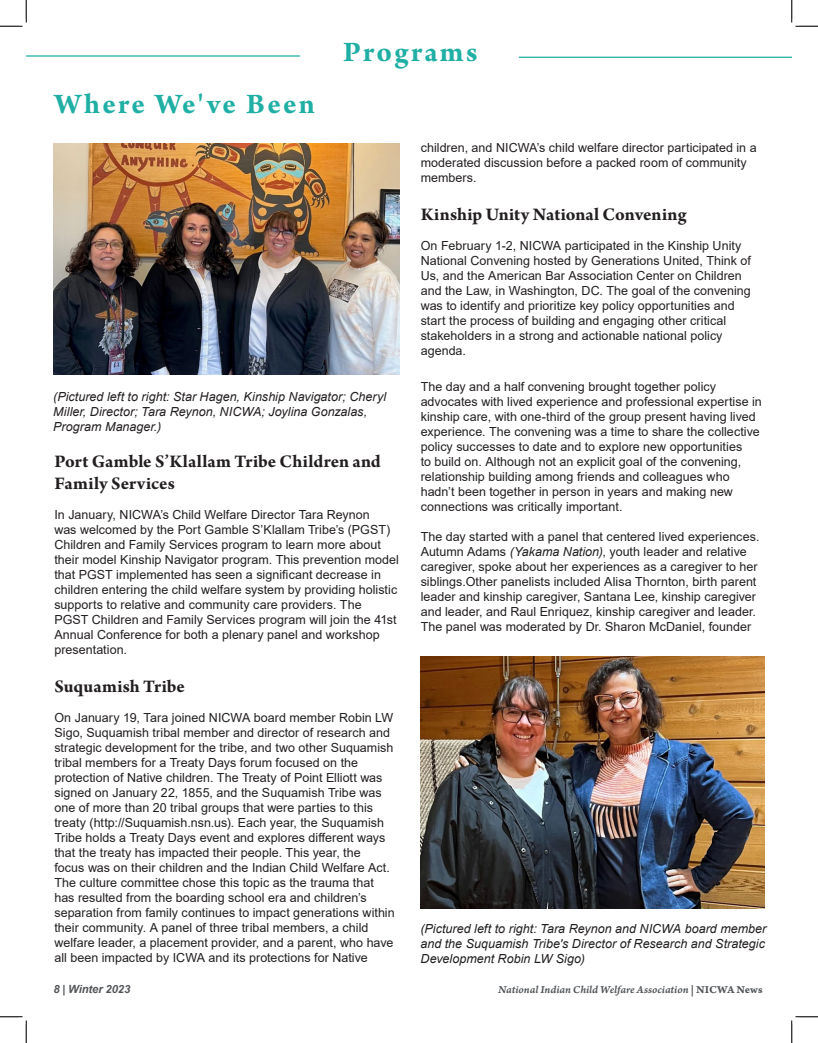
<style>
.page{position:relative;width:818px;height:1043px;background:#fff}
.page>*{position:absolute;margin:0;border:0;box-sizing:border-box;transform-origin:0 0}
.t1{font:700 30px "Arno Pro";letter-spacing:.075em;color:#1fafa4}
.t2{font:700 18.75px/22.5px "Arno Pro";letter-spacing:.005em;color:#231f20}
.t3{font:12.5px/15px "Arial";letter-spacing:.005em;color:#231f20}
.t4{font:italic 12.5px/15px "Arial";letter-spacing:.005em;color:#231f20}
.Heading_1{font:11.25px "Arno Pro Smbd Italic Caption";letter-spacing:-.005em;color:#54575a}
.Heading_1-2{font:italic 700 11.25px "Arial";letter-spacing:-.01em;color:#54575a}
.s1{font-style:italic}
.s2{font-family:"Arno Pro Bold Caption"}
</style>
<div class="page">
<hr style="left:26px;top:55px;width:274px;height:2px;background:#1fafa4">
<hr style="left:519px;top:57px;width:272px;height:1px;background:#1fafa4">
<img style="left:53px;top:143px;width:347px;height:231px">
<img style="left:420px;top:656px;width:344px;height:253px">
<svg style="left:0;top:0;width:27px;height:27px"></svg>
<svg style="left:0;top:1016px;width:27px;height:26px"></svg>
<svg style="left:791px;top:0;width:27px;height:27px"></svg>
<svg style="left:791px;top:1016px;width:27px;height:26px"></svg>
<p class="t1" style="left:54px;top:87px;width:262px">Where We've Been</p>
<p class="t1" style="left:343px;top:35px;width:136px">Programs</p>
<p class="t4" style="left:53px;top:389px;width:334px">(Pictured left to right: Star Hagen, Kinship Navigator; Cheryl<br>Miller, Director; Tara Reynon, NICWA; Joylina Gonzalas,<br>Program Manager.)</p>
<p class="t2" style="left:54px;top:451px;width:328px">Port Gamble S’Klallam Tribe Children and<br>Family Services</p>
<p class="t3" style="left:54px;top:507px;width:346px">In January, NICWA’s Child Welfare Director Tara Reynon<br>was welcomed by the Port Gamble S’Klallam Tribe’s (PGST)<br>Children and Family Services program to learn more about their model Kinship Navigator program. This prevention model that PGST implemented has seen a significant decrease in children entering the child welfare system by providing holistic supports to relative and community care providers. The<br>PGST Children and Family Services program will join the 41st Annual Conference for both a plenary panel and workshop presentation.</p>
<p class="t2" style="left:54px;top:676px;width:132px">Suquamish Tribe</p>
<p class="t3" style="left:54px;top:709px;width:342px">On January 19, Tara joined NICWA board member Robin LW Sigo, Suquamish tribal member and director of research and strategic development for the tribe, and two other Suquamish tribal members for a Treaty Days forum focused on the protection of Native children. The Treaty of Point Elliott was signed on January 22, 1855, and the Suquamish Tribe was one of more than 20 tribal groups that were parties to this treaty (http://Suquamish.nsn.us). Each year, the Suquamish Tribe holds a Treaty Days event and explores different ways that the treaty has impacted their people. This year, the<br>focus was on their children and the Indian Child Welfare Act.<br>The culture committee chose this topic as the trauma that has resulted from the boarding school era and children’s separation from family continues to impact generations within their community. A panel of three tribal members, a child welfare leader, a placement provider, and a parent, who have all been impacted by ICWA and its protections for Native</p>
<p class="t3" style="left:420px;top:140px;width:337px">children, and NICWA’s child welfare director participated in a moderated discussion before a packed room of community members.</p>
<p class="t2" style="left:420px;top:204px;width:267px">Kinship Unity National Convening</p>
<p class="t3" style="left:420px;top:238px;width:331px">On February 1-2, NICWA participated in the Kinship Unity National Convening hosted by Generations United, Think of Us, and the American Bar Association Center on Children and the Law, in Washington, DC. The goal of the convening was to identify and prioritize key policy opportunities and start the process of building and engaging other critical stakeholders in a strong and actionable national policy agenda.</p>
<p class="t3" style="left:420px;top:379px;width:342px">The day and a half convening brought together policy advocates with lived experience and professional expertise in kinship care, with one-third of the group present having lived experience. The convening was a time to share the collective policy successes to date and to explore new opportunities<br>to build on. Although not an explicit goal of the convening, relationship building among friends and colleagues who hadn’t been together in person in years and making new connections was critically important.</p>
<p class="t3" style="left:420px;top:529px;width:340px">The day started with a panel that centered lived experiences.<br>Autumn Adams <span class="s1">(Yakama Nation)</span>, youth leader and relative caregiver, spoke about her experiences as a caregiver to her siblings.Other panelists included Alisa Thornton, birth parent leader and kinship caregiver, Santana Lee, kinship caregiver and leader, and Raul Enriquez, kinship caregiver and leader.<br>The panel was moderated by Dr. Sharon McDaniel, founder</p>
<p class="t4" style="left:420px;top:921px;width:347px;text-align:justify">(Pictured left to right: Tara Reynon and NICWA board member and the Suquamish Tribe's Director of Research and Strategic Development Robin LW Sigo)</p>
<p class="Heading_1-2" style="left:53px;top:981px;width:78px">8 | Winter 2023</p>
<p class="Heading_1" style="left:498px;top:982px;width:266px">National Indian Child Welfare Association <span class="s2">| NICWA News</span></p>
</div>
